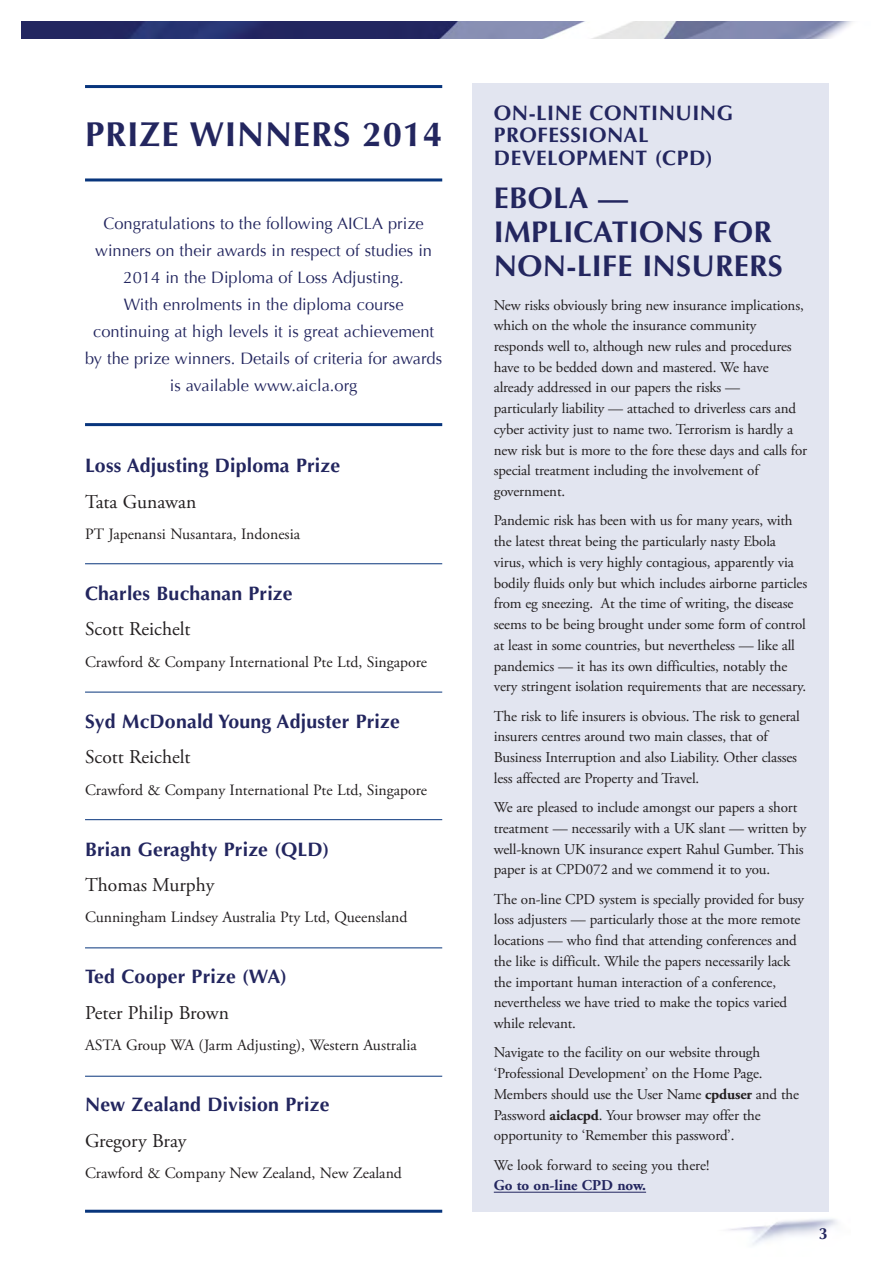
<style>
.page{position:relative;width:893px;height:1263px;background:#fff}
.page>*{position:absolute;margin:0;border:0;box-sizing:border-box;transform-origin:0 0}
.Heading{font:700 34.65px "Optima";letter-spacing:.025em;color:#23265f}
.Sub_Heading{font:700 30px/34.2px "Optima";letter-spacing:.01em;color:#23265f}
.Heading-2{font:700 21px/22.2px "Optima";letter-spacing:.025em;color:#23265f}
.Sub_Heading-2{font:700 19.5px "Optima";letter-spacing:.01em;color:#23265f}
.Body{font:19.5px "Adobe Garamond Pro";color:#231f20}
.Intro{font:16.5px/27px "Optima";color:#23265f;text-align:center}
.t1{font:700 16.2px "Optima";color:#23265f}
.Body-2{font:15.75px "Adobe Garamond Pro";color:#231f20}
.Body-3{font:15px/20.7px "Adobe Garamond Pro";letter-spacing:-.01em;color:#231f20}
.s1{font-weight:700}
.s2{font-family:"Adobe Garamond";font-weight:700;color:#23265f}
</style>
<div class="page">
<img style="left:728px;top:1219px;width:110px;height:26px">
<img style="left:21px;top:21px;width:832px;height:17px">
<div style="left:472px;top:84px;width:357px;height:1128px;background:#e2e5f0"></div>
<hr style="left:494px;top:1192px;width:152px;height:1px;background:#23265f">
<hr style="left:85px;top:85px;width:357px;height:3px;background:#08357c">
<hr style="left:85px;top:178px;width:357px;height:3px;background:#08357c">
<hr style="left:85px;top:423px;width:357px;height:3px;background:#08357c">
<hr style="left:85px;top:563px;width:357px;height:1px;background:#08357c">
<hr style="left:85px;top:692px;width:357px;height:1px;background:#08357c">
<hr style="left:85px;top:819px;width:357px;height:1px;background:#08357c">
<hr style="left:85px;top:947px;width:357px;height:1px;background:#08357c">
<hr style="left:85px;top:1076px;width:357px;height:1px;background:#08357c">
<hr style="left:85px;top:1210px;width:357px;height:3px;background:#08357c">
<p class="Heading" style="left:85px;top:114px;width:359px">PRIZE WINNERS 2014</p>
<p class="Intro" style="left:85px;top:210px;width:359px">Congratulations to the following AICLA prize winners on their awards in respect of studies in 2014 in the Diploma of Loss Adjusting.<br>With enrolments in the diploma course continuing at high levels it is great achievement by the prize winners. Details of criteria for awards is available www.aicla.org</p>
<p class="Sub_Heading-2" style="left:85px;top:454px;width:257px">Loss Adjusting Diploma Prize</p>
<p class="Body" style="left:85px;top:490px;width:113px">Tata Gunawan</p>
<p class="Body-2" style="left:85px;top:524px;width:217px">PT Japenansi Nusantara, Indonesia</p>
<p class="Sub_Heading-2" style="left:85px;top:582px;width:209px">Charles Buchanan Prize</p>
<p class="Body" style="left:85px;top:618px;width:107px">Scott Reichelt</p>
<p class="Body-2" style="left:85px;top:652px;width:343px">Crawford &amp; Company International Pte Ltd, Singapore</p>
<p class="Sub_Heading-2" style="left:85px;top:710px;width:316px">Syd McDonald Young Adjuster Prize</p>
<p class="Body" style="left:85px;top:745px;width:107px">Scott Reichelt</p>
<p class="Body-2" style="left:85px;top:780px;width:343px">Crawford &amp; Company International Pte Ltd, Singapore</p>
<p class="Sub_Heading-2" style="left:85px;top:837px;width:246px">Brian Geraghty Prize (QLD)</p>
<p class="Body" style="left:85px;top:873px;width:131px">Thomas Murphy</p>
<p class="Body-2" style="left:85px;top:908px;width:324px">Cunningham Lindsey Australia Pty Ltd, Queensland</p>
<p class="Sub_Heading-2" style="left:85px;top:965px;width:204px">Ted Cooper Prize (WA)</p>
<p class="Body" style="left:85px;top:1001px;width:145px">Peter Philip Brown</p>
<p class="Body-2" style="left:85px;top:1036px;width:333px">ASTA Group WA (Jarm Adjusting), Western Australia</p>
<p class="Sub_Heading-2" style="left:85px;top:1093px;width:246px">New Zealand Division Prize</p>
<p class="Body" style="left:85px;top:1129px;width:103px">Gregory Bray</p>
<p class="Body-2" style="left:85px;top:1163px;width:318px">Crawford &amp; Company New Zealand, New Zealand</p>
<p class="Heading-2" style="left:494px;top:102px;width:241px">ON-LINE CONTINUING<br>PROFESSIONAL<br>DEVELOPMENT (CPD)</p>
<p class="Sub_Heading" style="left:494px;top:181px;width:290px">EBOLA —<br>IMPLICATIONS FOR<br>NON-LIFE INSURERS</p>
<p class="Body-3" style="left:494px;top:295px;width:315px">New risks obviously bring new insurance implications, which on the whole the insurance community responds well to, although new rules and procedures have to be bedded down and mastered. We have already addressed in our papers the risks — particularly liability — attached to driverless cars and cyber activity just to name two. Terrorism is hardly a new risk but is more to the fore these days and calls for special treatment including the involvement of government.</p>
<p class="Body-3" style="left:494px;top:511px;width:315px">Pandemic risk has been with us for many years, with the latest threat being the particularly nasty Ebola virus, which is very highly contagious, apparently via bodily fluids only but which includes airborne particles from eg sneezing. At the time of writing, the disease seems to be being brought under some form of control at least in some countries, but nevertheless — like all pandemics — it has its own difficulties, notably the very stringent isolation requirements that are necessary.</p>
<p class="Body-3" style="left:494px;top:706px;width:308px">The risk to life insurers is obvious. The risk to general insurers centres around two main classes, that of Business Interruption and also Liability. Other classes less affected are Property and Travel.</p>
<p class="Body-3" style="left:494px;top:798px;width:314px">We are pleased to include amongst our papers a short treatment — necessarily with a UK slant — written by well-known UK insurance expert Rahul Gumber. This paper is at CPD072 and we commend it to you.</p>
<p class="Body-3" style="left:494px;top:889px;width:312px">The on-line CPD system is specially provided for busy loss adjusters — particularly those at the more remote locations — who find that attending conferences and the like is difficult. While the papers necessarily lack the important human interaction of a conference, nevertheless we have tried to make the topics varied while relevant.</p>
<p class="Body-3" style="left:494px;top:1043px;width:307px">Navigate to the facility on our website through ‘Professional Development’ on the Home Page.<br>Members should use the User Name <span class="s1">cpduser</span> and the Password <span class="s1">aiclacpd</span>. Your browser may offer the opportunity to ‘Remember this password’.</p>
<p class="Body-3" style="left:494px;top:1155px;width:217px">We look forward to seeing you there!<br><span class="s2">Go to on-line CPD now.</span></p>
<p class="t1" style="left:819px;top:1224px;width:10px">3</p>
</div>
